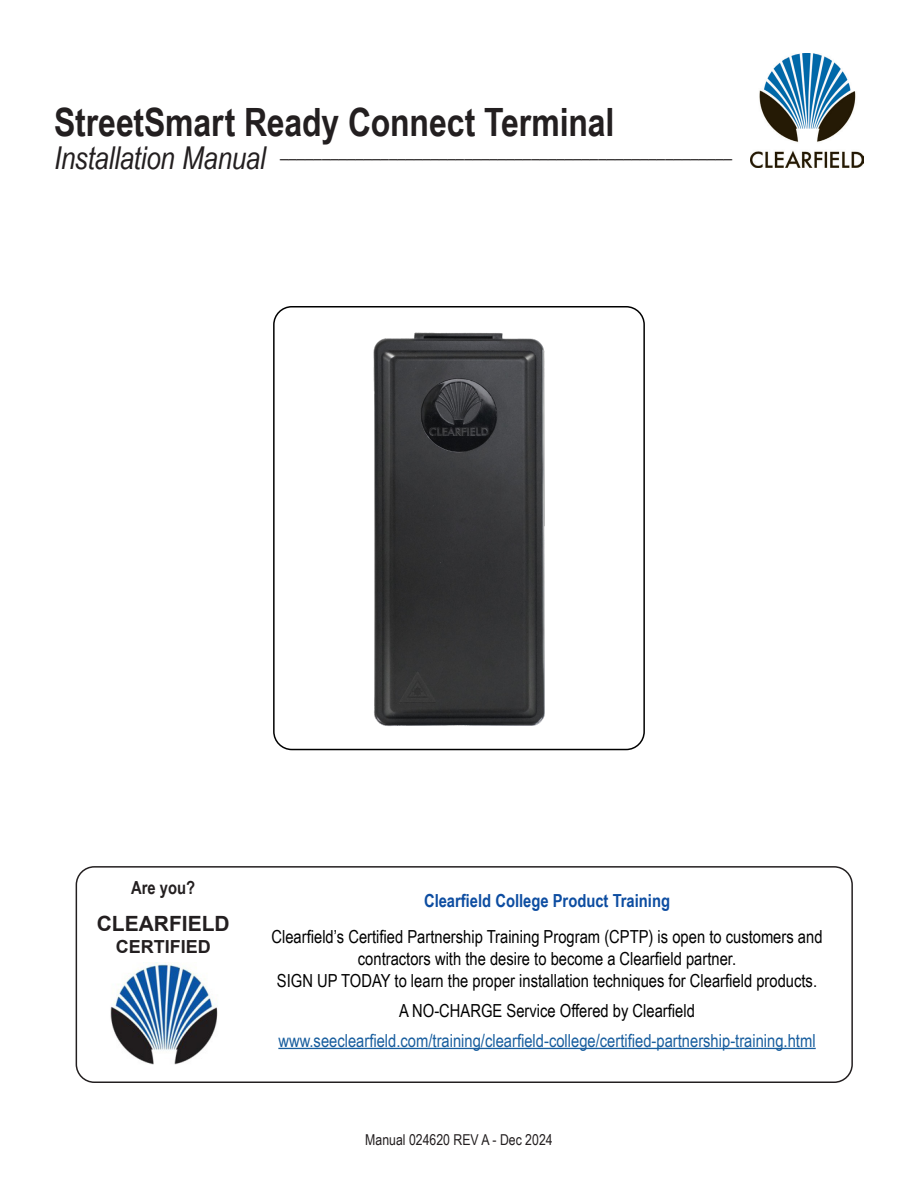
<style>
.page{position:relative;width:918px;height:1188px;background:#fff}
.page>*{position:absolute;margin:0;border:0;box-sizing:border-box;transform-origin:0 0}
.Right_Page_Product_Header{font:700 39px "Arial Narrow";letter-spacing:-.005em;color:#231f20}
.t1{font:700 21px "Arial";color:#231f20}
.Right_Page_Product_Name{font:italic 18.3px "Arial Narrow";color:#231f20}
.Figure{font:18px/21.6px "Arial Narrow";color:#000;text-align:center}
.Figure-2{font:18px "Arial Narrow";color:#175d9e}
.Figure-3{font:700 18px "Arial Narrow";color:#0d4da1}
.t2{font:700 18px "Arial";color:#231f20}
.t3{font:700 18px "Arial Narrow";color:#231f20}
.t4{font:15px "Arial Narrow";color:#231f20}
.s1{font-size:31.5px}
</style>
<div class="page">
<img style="left:751px;top:54px;width:113px;height:113px">
<img style="left:373px;top:332px;width:172px;height:394px">
<div style="left:273px;top:306px;width:372px;height:444px;border:2px solid #000;border-radius:18px"></div>
<hr style="left:278px;top:1048px;width:538px;height:1px;background:#175d9e">
<img style="left:110px;top:962px;width:108px;height:103px">
<div style="left:76px;top:866px;width:777px;height:217px;border:2px solid #231f20;border-radius:18px"></div>
<p class="Right_Page_Product_Header" style="left:54px;top:93px;width:562px">StreetSmart Ready Connect Terminal</p>
<p class="Right_Page_Product_Name" style="left:54px;top:139px;width:680px"><span class="s1">Installation Manual</span> ______________________________________________________</p>
<p class="t3" style="left:131px;top:874px;width:65px">Are you?</p>
<p class="t1" style="left:97px;top:909px;width:134px">CLEARFIELD</p>
<p class="t2" style="left:116px;top:934px;width:97px">CERTIFIED</p>
<p class="Figure-3" style="left:424px;top:887px;width:248px">Clearfield College Product Training</p>
<p class="Figure" style="left:272px;top:926px;width:553px">Clearfield’s Certified Partnership Training Program (CPTP) is open to customers and contractors with the desire to become a Clearfield partner.</p>
<p class="Figure" style="left:277px;top:969px;width:542px">SIGN UP TODAY to learn the proper installation techniques for Clearfield products.</p>
<p class="Figure" style="left:399px;top:999px;width:297px">A NO-CHARGE Service Offered by Clearfield</p>
<p class="Figure-2" style="left:278px;top:1027px;width:539px">www.seeclearfield.com/training/clearfield-college/certified-partnership-training.html</p>
<p class="t4" style="left:365px;top:1129px;width:189px">Manual 024620 REV A - Dec 2024</p>
</div>
